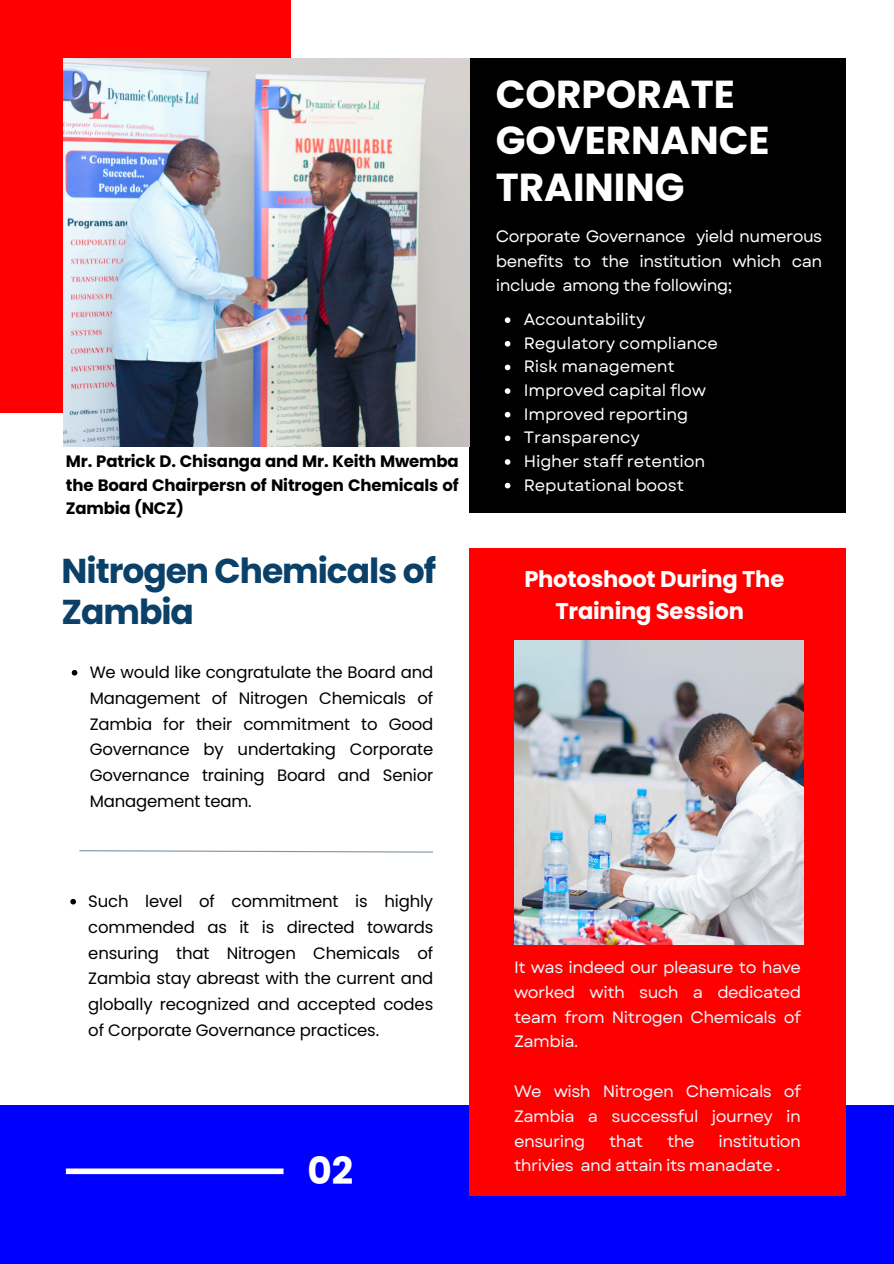
<style>
.page{position:relative;width:894px;height:1264px;background:#fff}
.page>*{position:absolute;margin:0;border:0;box-sizing:border-box;transform-origin:0 0}
.t1{font:700 39px/46.2px "Poppins";color:#fff}
.t2{font:700 37.5px "Poppins";color:#fff}
.t3{font:700 34.5px/40.5px "Poppins";letter-spacing:-.03em;color:#0b4068}
.t4{font:700 22.65px/32.7px "Poppins";letter-spacing:-.01em;color:#fff;text-align:center}
.t5{font:16.5px/25.8px "Poppins";letter-spacing:-.01em;color:#000;text-align:justify}
.t6{font:16.5px/24.8px "Garet";letter-spacing:-.01em;color:#fff;text-align:justify}
.t7{font:16.5px/24.8px "Garet";letter-spacing:-.03em;color:#eff8ff;text-align:justify}
.t8{font:700 16.5px/23.7px "Poppins";letter-spacing:-.01em;color:#000;text-align:justify}
</style>
<div class="page">
<div style="left:468px;top:58px;width:377px;height:455px;background:#000"></div>
<div style="left:0;top:0;width:290px;height:413px;background:#f00"></div>
<div style="left:0;top:1104px;width:893px;height:159px;background:#00f"></div>
<div style="left:468px;top:548px;width:377px;height:648px;background:#f00"></div>
<img style="left:514px;top:640px;width:289px;height:304px">
<div style="left:66px;top:1168px;width:217px;height:6px;background:#fff"></div>
<img style="left:64px;top:58px;width:405px;height:388px">
<svg style="left:79px;top:850px;width:355px;height:3px"></svg>
<svg style="left:72px;top:670px;width:5px;height:5px"></svg>
<svg style="left:70px;top:898px;width:6px;height:6px"></svg>
<svg style="left:504px;top:317px;width:6px;height:6px"></svg>
<svg style="left:504px;top:341px;width:6px;height:5px"></svg>
<svg style="left:504px;top:364px;width:6px;height:6px"></svg>
<svg style="left:504px;top:388px;width:6px;height:6px"></svg>
<svg style="left:504px;top:412px;width:6px;height:5px"></svg>
<svg style="left:504px;top:435px;width:6px;height:6px"></svg>
<svg style="left:504px;top:459px;width:6px;height:6px"></svg>
<svg style="left:504px;top:483px;width:6px;height:5px"></svg>
<p class="t8" style="left:66px;top:449px;width:394px">Mr. Patrick D. Chisanga and Mr. Keith Mwemba the Board Chairpersn of Nitrogen Chemicals of Zambia (NCZ)</p>
<p class="t3" style="left:62px;top:551px;width:376px">Nitrogen Chemicals of<br>Zambia</p>
<p class="t5" style="left:90px;top:659px;width:345px">We would like congratulate the Board and Management of Nitrogen Chemicals of Zambia for their commitment to Good Governance by undertaking Corporate Governance training Board and Senior Management team.</p>
<p class="t5" style="left:88px;top:888px;width:346px">Such level of commitment is highly commended as it is directed towards ensuring that Nitrogen Chemicals of Zambia stay abreast with the current and globally recognized and accepted codes of Corporate Governance practices.</p>
<p class="t2" style="left:307px;top:1144px;width:47px">02</p>
<p class="t1" style="left:495px;top:71px;width:275px">CORPORATE<br>GOVERNANCE<br>TRAINING</p>
<p class="t6" style="left:495px;top:224px;width:328px">Corporate Governance yield numerous benefits to the institution which can include among the following;</p>
<p class="t6" style="left:523px;top:307px;width:123px">Accountability</p>
<p class="t6" style="left:523px;top:331px;width:195px">Regulatory compliance</p>
<p class="t6" style="left:523px;top:354px;width:152px">Risk management</p>
<h3 class="t6" style="left:523px;top:378px;width:184px">Improved capital flow</h3>
<p class="t6" style="left:523px;top:401px;width:166px">Improved reporting</p>
<p class="t6" style="left:523px;top:425px;width:117px">Transparency</p>
<p class="t6" style="left:523px;top:449px;width:183px">Higher staff retention</p>
<h2 class="t6" style="left:523px;top:472px;width:162px">Reputational boost</h2>
<p class="t4" style="left:524px;top:562px;width:261px">Photoshoot During The<br>Training Session</p>
<h4 class="t7" style="left:514px;top:955px;width:288px">It was indeed our pleasure to have worked with such a dedicated team from Nitrogen Chemicals of Zambia.</h4>
<h1 class="t7" style="left:514px;top:1078px;width:288px">We wish Nitrogen Chemicals of Zambia a successful journey in ensuring</h1>
<h1 class="t7" style="left:609px;top:1128px;width:36px">that</h1>
<h1 class="t7" style="left:666px;top:1128px;width:29px">the</h1>
<h1 class="t7" style="left:514px;top:1128px;width:288px;text-indent:204px">institution thrivies and attain its manadate .</h1>
</div>
